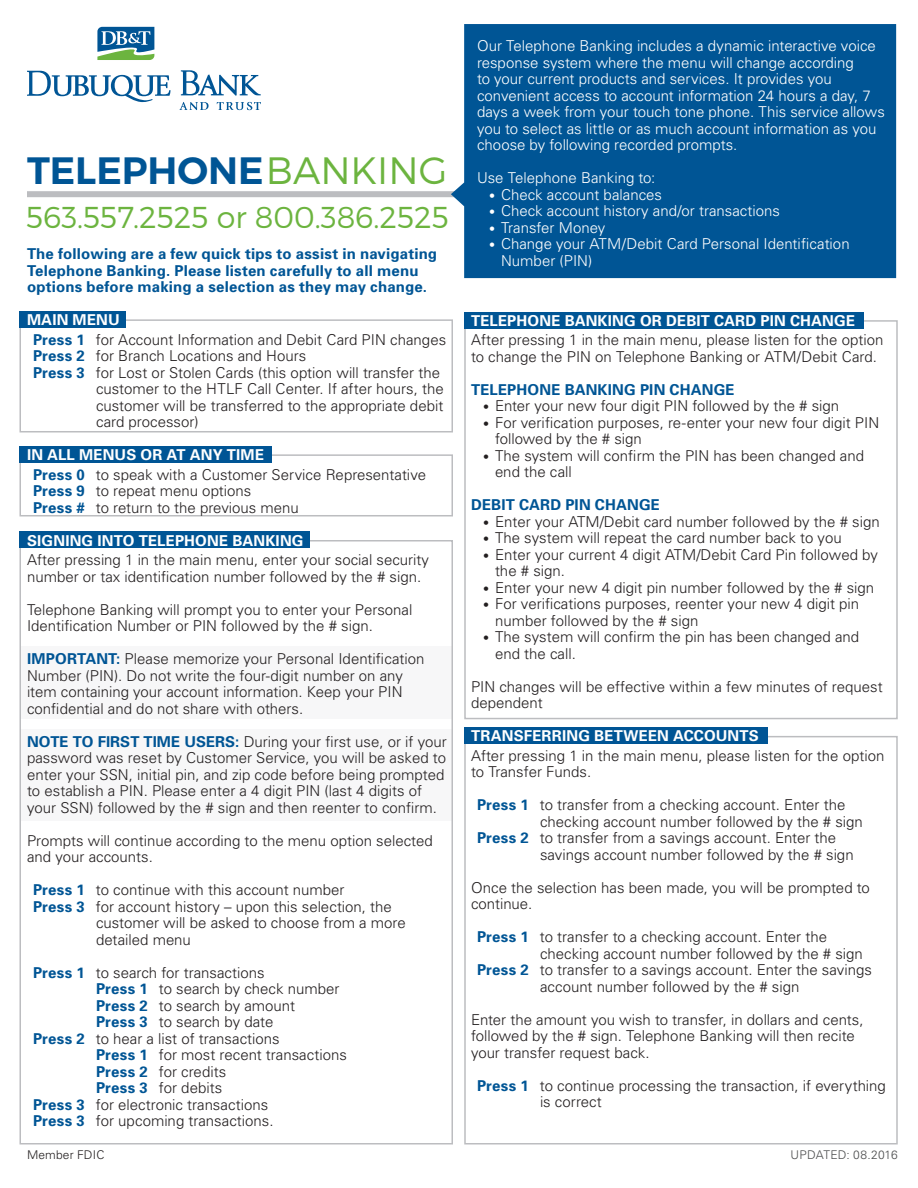
<style>
.page{position:relative;width:918px;height:1188px;background:#fff}
.page>*{position:absolute;margin:0;border:0;box-sizing:border-box;transform-origin:0 0}
.t1{font:600 38.1px "Montserrat";color:#005595}
.t2{font:300 30.15px "Montserrat";color:#6cb43f}
.body_copy{font:300 15px/16.5px "Univers";color:#231f20}
.body_copy-2{font:300 15px/16.5px "Univers";color:#fff}
.body_copy-3{font:700 15px/16.5px "Univers";letter-spacing:.01em;color:#005595}
.body_copy-4{font:700 15px "Univers";letter-spacing:.015em;color:#fff}
.t3{font:300 12px "Univers";letter-spacing:.015em;color:#4b4c4d}
.t4{font:300 12px "Univers";letter-spacing:.015em;color:#231f20}
.s1{font-weight:300;color:#6cb43f}
.s2{font-weight:700;color:#005595}
.s3{font-size:12px}
</style>
<div class="page">
<div style="left:21px;top:647px;width:432px;height:72px;background:#f7f7f8"></div>
<div style="left:21px;top:729px;width:432px;height:91px;background:#f7f7f8"></div>
<div style="left:464px;top:320px;width:434px;height:399px;border:2px solid #bcbdc0"></div>
<div style="left:464px;top:736px;width:434px;height:408px;border:2px solid #bcbdc0"></div>
<div style="left:464px;top:312px;width:399px;height:17px;background:#005595"></div>
<div style="left:464px;top:728px;width:304px;height:16px;background:#005595"></div>
<div style="left:20px;top:319px;width:433px;height:113px;border:2px solid #bcbdc0"></div>
<div style="left:20px;top:454px;width:433px;height:62px;border:2px solid #bcbdc0"></div>
<div style="left:20px;top:540px;width:433px;height:604px;border:2px solid #bcbdc0"></div>
<div style="left:20px;top:312px;width:106px;height:16px;background:#005595"></div>
<div style="left:20px;top:446px;width:252px;height:17px;background:#005595"></div>
<div style="left:20px;top:532px;width:290px;height:16px;background:#005595"></div>
<div style="left:27px;top:191px;width:444px;height:6px;background:#bcbdc0"></div>
<div style="left:451px;top:24px;width:445px;height:254px;background:#005595"></div>
<svg style="left:97px;top:27px;width:57px;height:33px;background:#56939e"></svg>
<svg style="left:27px;top:70px;width:234px;height:40px"></svg>
<p class="t1" style="left:27px;top:147px;width:422px">TELEPHONE<span class="s1">BANKING</span></p>
<p class="t2" style="left:26px;top:199px;width:424px">563.557.2525 or 800.386.2525</p>
<p class="body_copy-3" style="left:27px;top:245px;width:412px">The following are a few quick tips to assist in navigating<br>Telephone Banking. Please listen carefully to all menu options before making a selection as they may change.</p>
<p class="body_copy-4" style="left:27px;top:310px;width:94px">MAIN MENU</p>
<p class="body_copy" style="left:33px;top:331px;width:415px"><span class="s2">Press 1</span> for Account Information and Debit Card PIN changes</p>
<p class="body_copy" style="left:33px;top:347px;width:275px"><span class="s2">Press 2</span> for Branch Locations and Hours</p>
<p class="body_copy" style="left:96px;top:364px;width:349px;text-indent:-63px"><span class="s2">Press 3</span> for Lost or Stolen Cards (this option will transfer the customer to the HTLF Call Center. If after hours, the customer will be transferred to the appropriate debit card processor)</p>
<p class="body_copy-4" style="left:27px;top:445px;width:239px">IN ALL MENUS OR AT ANY TIME</p>
<p class="body_copy" style="left:33px;top:466px;width:395px"><span class="s2">Press 0</span> to speak with a Customer Service Representative</p>
<p class="body_copy" style="left:33px;top:482px;width:220px"><span class="s2">Press 9</span> to repeat menu options</p>
<p class="body_copy" style="left:33px;top:499px;width:267px"><span class="s2">Press #</span> to return to the previous menu</p>
<p class="body_copy-4" style="left:27px;top:531px;width:278px">SIGNING INTO TELEPHONE BANKING</p>
<p class="body_copy" style="left:27px;top:551px;width:404px">After pressing 1 in the main menu, enter your social security number or tax identification number followed by the # sign.</p>
<p class="body_copy" style="left:27px;top:601px;width:387px">Telephone Banking will prompt you to enter your Personal<br>Identification Number or PIN followed by the # sign.</p>
<p class="body_copy" style="left:27px;top:650px;width:399px"><span class="s2">IMPORTANT:</span> Please memorize your Personal Identification Number (PIN). Do not write the four-digit number on any item containing your account information. Keep your PIN confidential and do not share with others.</p>
<p class="body_copy" style="left:27px;top:733px;width:421px"><span class="s2">NOTE TO FIRST TIME USERS:</span> During your first use, or if your password was reset by Customer Service, you will be asked to enter your SSN, initial pin, and zip code before being prompted to establish a PIN. Please enter a 4 digit PIN (last 4 digits of your SSN) followed by the # sign and then reenter to confirm.</p>
<p class="body_copy" style="left:27px;top:832px;width:407px">Prompts will continue according to the menu option selected and your accounts.</p>
<p class="body_copy" style="left:33px;top:881px;width:313px"><span class="s2">Press 1</span> to continue with this account number</p>
<p class="body_copy" style="left:96px;top:898px;width:311px;text-indent:-63px"><span class="s2">Press 3</span> for account history – upon this selection, the customer will be asked to choose from a more detailed menu</p>
<p class="body_copy" style="left:33px;top:964px;width:233px"><span class="s2">Press 1</span> to search for transactions</p>
<p class="body_copy" style="left:96px;top:980px;width:245px"><span class="s2">Press 1</span> to search by check number</p>
<p class="body_copy" style="left:96px;top:997px;width:201px"><span class="s2">Press 2</span> to search by amount</p>
<p class="body_copy" style="left:96px;top:1013px;width:179px"><span class="s2">Press 3</span> to search by date</p>
<p class="body_copy" style="left:33px;top:1030px;width:248px"><span class="s2">Press 2</span> to hear a list of transactions</p>
<p class="body_copy" style="left:96px;top:1046px;width:252px"><span class="s2">Press 1</span> for most recent transactions</p>
<p class="body_copy" style="left:96px;top:1063px;width:132px"><span class="s2">Press 2</span> for credits</p>
<p class="body_copy" style="left:96px;top:1079px;width:128px"><span class="s2">Press 3</span> for debits</p>
<p class="body_copy" style="left:33px;top:1096px;width:237px"><span class="s2">Press 3</span> for electronic transactions</p>
<p class="body_copy" style="left:33px;top:1112px;width:242px"><span class="s2">Press 3</span> for upcoming transactions.</p>
<p class="body_copy-2" style="left:477px;top:37px;width:409px">Our Telephone Banking includes a dynamic interactive voice response system where the menu will change according<br>to your current products and services. It provides you convenient access to account information 24 hours a day, 7 days a week from your touch tone phone. This service allows you to select as little or as much account information as you choose by following recorded prompts.</p>
<p class="body_copy-2" style="left:477px;top:169px;width:180px">Use Telephone Banking to:</p>
<p class="body_copy-2" style="left:489px;top:186px;width:175px"><span class="s3">•</span> Check account balances</p>
<p class="body_copy-2" style="left:489px;top:202px;width:292px"><span class="s3">•</span> Check account history and/or transactions</p>
<p class="body_copy-2" style="left:489px;top:219px;width:118px"><span class="s3">•</span> Transfer Money</p>
<p class="body_copy-2" style="left:501px;top:235px;width:350px;text-indent:-12px"><span class="s3">•</span> Change your ATM/Debit Card Personal Identification<br>Number (PIN)</p>
<p class="body_copy-4" style="left:471px;top:311px;width:386px">TELEPHONE BANKING OR DEBIT CARD PIN CHANGE</p>
<p class="body_copy" style="left:471px;top:331px;width:414px">After pressing 1 in the main menu, please listen for the option to change the PIN on Telephone Banking or ATM/Debit Card.</p>
<p class="body_copy-3" style="left:471px;top:381px;width:265px">TELEPHONE BANKING PIN CHANGE</p>
<p class="body_copy" style="left:483px;top:397px;width:358px"><span class="s3">•</span> Enter your new four digit PIN followed by the # sign</p>
<p class="body_copy" style="left:495px;top:414px;width:386px;text-indent:-12px"><span class="s3">•</span> For verification purposes, re-enter your new four digit PIN followed by the # sign</p>
<p class="body_copy" style="left:495px;top:447px;width:371px;text-indent:-12px"><span class="s3">•</span> The system will confirm the PIN has been changed and end the call</p>
<p class="body_copy-3" style="left:471px;top:496px;width:191px">DEBIT CARD PIN CHANGE</p>
<p class="body_copy" style="left:483px;top:513px;width:398px"><span class="s3">•</span> Enter your ATM/Debit card number followed by the # sign</p>
<p class="body_copy" style="left:483px;top:529px;width:360px"><span class="s3">•</span> The system will repeat the card number back to you</p>
<p class="body_copy" style="left:495px;top:546px;width:385px;text-indent:-12px"><span class="s3">•</span> Enter your current 4 digit ATM/Debit Card Pin followed by the # sign.</p>
<p class="body_copy" style="left:483px;top:579px;width:393px"><span class="s3">•</span> Enter your new 4 digit pin number followed by the # sign</p>
<p class="body_copy" style="left:495px;top:595px;width:366px;text-indent:-12px"><span class="s3">•</span> For verifications purposes, reenter your new 4 digit pin number followed by the # sign</p>
<p class="body_copy" style="left:495px;top:628px;width:366px;text-indent:-12px"><span class="s3">•</span> The system will confirm the pin has been changed and end the call.</p>
<p class="body_copy" style="left:471px;top:678px;width:413px">PIN changes will be effective within a few minutes of request dependent</p>
<p class="body_copy-4" style="left:471px;top:726px;width:289px">TRANSFERRING BETWEEN ACCOUNTS</p>
<p class="body_copy" style="left:471px;top:747px;width:415px">After pressing 1 in the main menu, please listen for the option to Transfer Funds.</p>
<p class="body_copy" style="left:540px;top:796px;width:324px;text-indent:-63px"><span class="s2">Press 1</span> to transfer from a checking account. Enter the checking account number followed by the # sign</p>
<p class="body_copy" style="left:540px;top:829px;width:315px;text-indent:-63px"><span class="s2">Press 2</span> to transfer from a savings account. Enter the savings account number followed by the # sign</p>
<p class="body_copy" style="left:471px;top:879px;width:400px">Once the selection has been made, you will be prompted to continue.</p>
<p class="body_copy" style="left:540px;top:928px;width:324px;text-indent:-63px"><span class="s2">Press 1</span> to transfer to a checking account. Enter the checking account number followed by the # sign</p>
<p class="body_copy" style="left:540px;top:961px;width:334px;text-indent:-63px"><span class="s2">Press 2</span> to transfer to a savings account. Enter the savings account number followed by the # sign</p>
<p class="body_copy" style="left:471px;top:1011px;width:394px">Enter the amount you wish to transfer, in dollars and cents, followed by the # sign. Telephone Banking will then recite your transfer request back.</p>
<p class="body_copy" style="left:540px;top:1077px;width:347px;text-indent:-63px"><span class="s2">Press 1</span> to continue processing the transaction, if everything is correct</p>
<p class="t4" style="left:27px;top:1147px;width:79px">Member FDIC</p>
<p class="t3" style="left:791px;top:1147px;width:109px">UPDATED: 08.2016</p>
</div>
